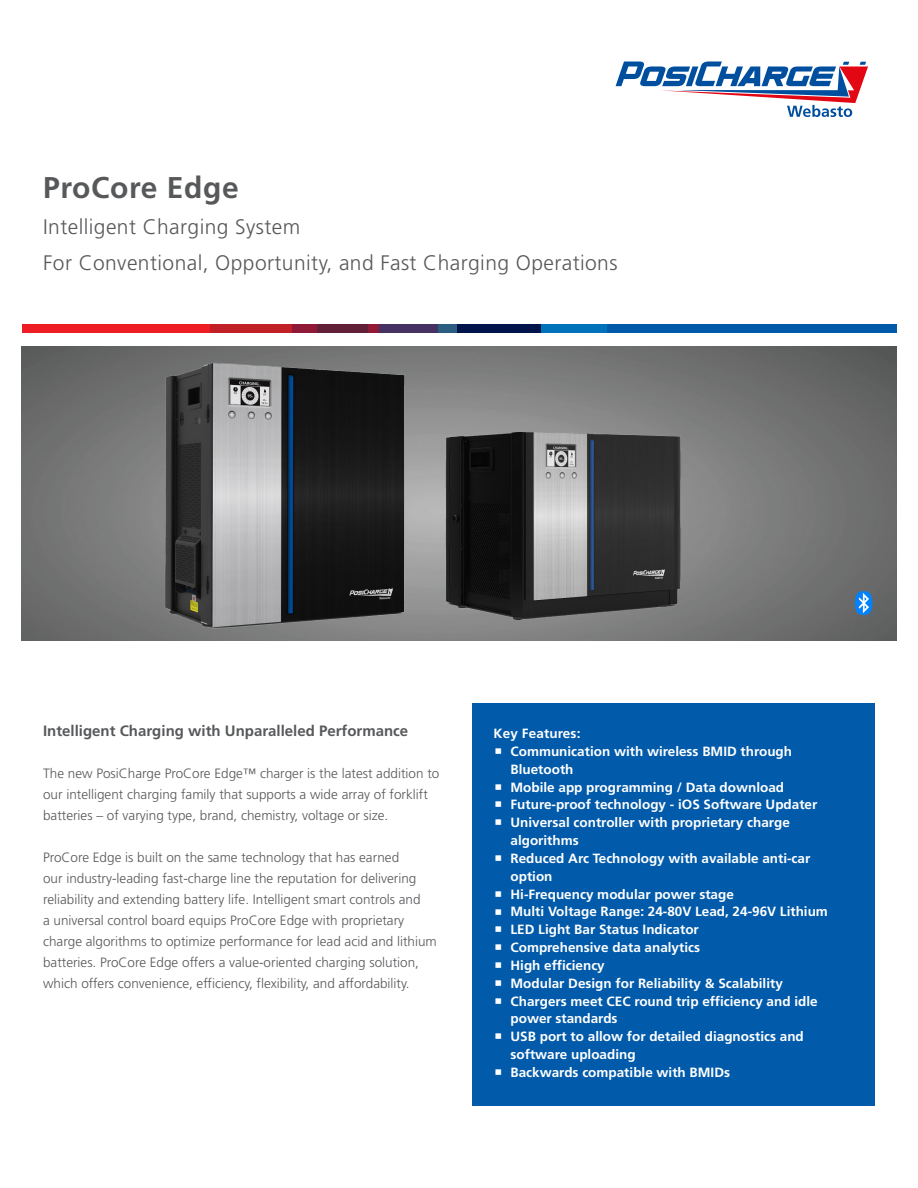
<style>
.page{position:relative;width:918px;height:1188px;background:#fff}
.page>*{position:absolute;margin:0;border:0;box-sizing:border-box;transform-origin:0 0}
.Headline_20pt{font:700 30px "Frutiger";letter-spacing:.02em;color:#57585a}
.Subline_14pt{font:300 21px "Frutiger";letter-spacing:.02em;color:#57585a}
.Overline_Table_bold{font:700 15px "Frutiger";color:#57585a}
.Overline_Table_bold-2{font:300 13.5px/21px "Frutiger";color:#57585a}
.Copy{font:700 13.35px/17.9px "Frutiger";color:#fff}
</style>
<div class="page">
<svg style="left:616px;top:62px;width:252px;height:55px"></svg>
<div style="left:22px;top:324px;width:189px;height:9px;background:#ee1d23"></div>
<div style="left:211px;top:324px;width:82px;height:9px;background:#c12027"></div>
<div style="left:293px;top:324px;width:24px;height:9px;background:#901938"></div>
<div style="left:317px;top:324px;width:52px;height:9px;background:#611f38"></div>
<div style="left:369px;top:324px;width:10px;height:9px;background:#901938"></div>
<div style="left:379px;top:324px;width:59px;height:9px;background:#453162"></div>
<div style="left:438px;top:324px;width:19px;height:9px;background:#2a5d80"></div>
<div style="left:457px;top:324px;width:84px;height:9px;background:#00134a"></div>
<div style="left:541px;top:324px;width:66px;height:9px;background:#0072bc"></div>
<div style="left:607px;top:324px;width:289px;height:9px;background:#015aaa"></div>
<img style="left:22px;top:347px;width:874px;height:294px">
<img style="left:165px;top:362px;width:239px;height:267px">
<img style="left:445px;top:432px;width:236px;height:187px">
<svg style="left:855px;top:591px;width:17px;height:24px"></svg>
<div style="left:472px;top:704px;width:403px;height:402px;background:#015aaa"></div>
<p class="Headline_20pt" style="left:43px;top:170px;width:197px">ProCore Edge</p>
<p class="Subline_14pt" style="left:43px;top:215px;width:259px">Intelligent Charging System</p>
<p class="Subline_14pt" style="left:43px;top:251px;width:576px">For Conventional, Opportunity, and Fast Charging Operations</p>
<p class="Overline_Table_bold" style="left:43px;top:722px;width:367px">Intelligent Charging with Unparalleled Performance</p>
<p class="Overline_Table_bold-2" style="left:43px;top:763px;width:398px">The new PosiCharge ProCore Edge™ charger is the latest addition to our intelligent charging family that supports a wide array of forklift batteries – of varying type, brand, chemistry, voltage or size.</p>
<p class="Overline_Table_bold-2" style="left:43px;top:847px;width:395px">ProCore Edge is built on the same technology that has earned<br>our industry-leading fast-charge line the reputation for delivering reliability and extending battery life. Intelligent smart controls and<br>a universal control board equips ProCore Edge with proprietary charge algorithms to optimize performance for lead acid and lithium batteries. ProCore Edge offers a value-oriented charging solution, which offers convenience, efficiency, flexibility, and affordability.</p>
<p class="Copy" style="left:494px;top:725px;width:88px">Key Features:</p>
<p class="Copy" style="left:511px;top:742px;width:283px">Communication with wireless BMID through<br>Bluetooth</p>
<p class="Copy" style="left:511px;top:778px;width:275px">Mobile app programming / Data download</p>
<p class="Copy" style="left:511px;top:796px;width:308px">Future-proof technology - iOS Software Updater</p>
<p class="Copy" style="left:511px;top:814px;width:281px">Universal controller with proprietary charge algorithms</p>
<p class="Copy" style="left:511px;top:849px;width:301px">Reduced Arc Technology with available anti-car option</p>
<p class="Copy" style="left:511px;top:885px;width:225px">Hi-Frequency modular power stage</p>
<p class="Copy" style="left:511px;top:903px;width:319px">Multi Voltage Range: 24-80V Lead, 24-96V Lithium</p>
<p class="Copy" style="left:511px;top:921px;width:190px">LED Light Bar Status Indicator</p>
<p class="Copy" style="left:511px;top:939px;width:191px">Comprehensive data analytics</p>
<p class="Copy" style="left:511px;top:956px;width:96px">High efficiency</p>
<p class="Copy" style="left:511px;top:974px;width:274px">Modular Design for Reliability &amp; Scalability</p>
<p class="Copy" style="left:511px;top:992px;width:309px">Chargers meet CEC round trip efficiency and idle power standards</p>
<p class="Copy" style="left:511px;top:1028px;width:295px">USB port to allow for detailed diagnostics and software uploading</p>
<p class="Copy" style="left:511px;top:1064px;width:221px">Backwards compatible with BMIDs</p>
</div>
